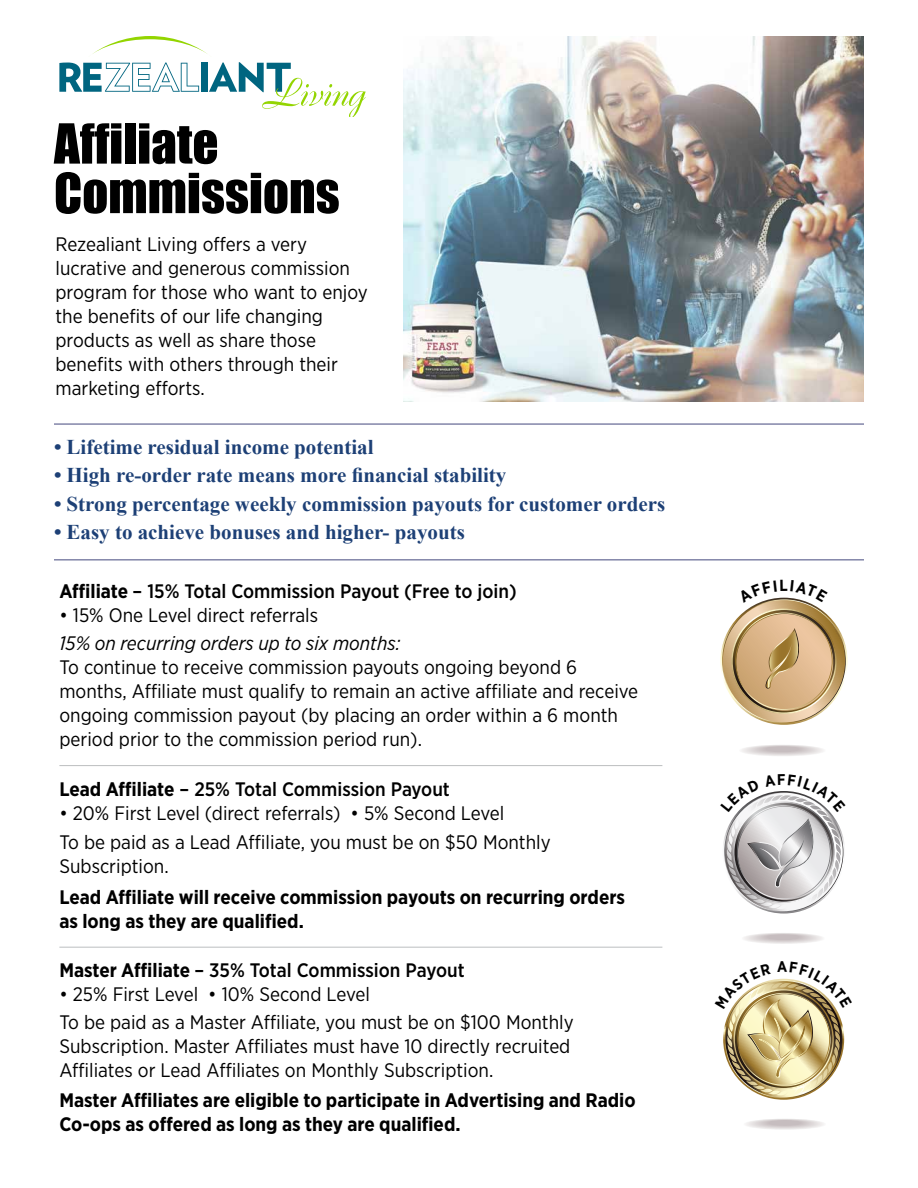
<style>
.page{position:relative;width:918px;height:1188px;background:#fff}
.page>*{position:absolute;margin:0;border:0;box-sizing:border-box;transform-origin:0 0}
.t1{font:51px/49.5px "Impact";color:#000}
.t2{font:700 21px "Times New Roman";color:#1d4076}
.t3{font:19.5px/24px "Gotham Narrow";color:#000}
.t4{font:700 19.5px/24px "Gotham Narrow";color:#000}
.t5{font:500 19.5px "Gotham Narrow";color:#000}
.t6{font:italic 19.5px "Gotham Narrow";color:#000}
.s1{font-weight:700}
</style>
<div class="page">
<img style="left:403px;top:36px;width:461px;height:365px">
<svg style="left:59px;top:36px;width:307px;height:81px"></svg>
<hr style="left:54px;top:559px;width:810px;height:2px;background:#8285a9">
<hr style="left:54px;top:423px;width:810px;height:2px;background:#8285a9">
<svg style="left:720px;top:598px;width:128px;height:127px"></svg>
<svg style="left:723px;top:600px;width:122px;height:122px"></svg>
<svg style="left:731px;top:609px;width:106px;height:105px;background:#cdac80"></svg>
<div style="left:740px;top:745px;width:85px;height:11px;background:#faf9f9;border-radius:50%"></div>
<div style="left:741px;top:745px;width:82px;height:11px;background:#f6f4f4;border-radius:50%"></div>
<div style="left:743px;top:745px;width:79px;height:11px;background:#f3f0f0;border-radius:50%"></div>
<div style="left:744px;top:745px;width:76px;height:10px;background:#f0eded;border-radius:50%"></div>
<div style="left:746px;top:745px;width:72px;height:10px;background:#ece9e9;border-radius:50%"></div>
<div style="left:747px;top:745px;width:71px;height:10px;background:#e3dfdf;border-radius:50%"></div>
<div style="left:747px;top:746px;width:70px;height:9px;background:#eae6e6;border-radius:50%"></div>
<div style="left:749px;top:746px;width:66px;height:8px;background:#e6e2e2;border-radius:50%"></div>
<div style="left:751px;top:746px;width:63px;height:8px;background:#e2ddde;border-radius:50%"></div>
<div style="left:753px;top:746px;width:59px;height:8px;background:#dfd9da;border-radius:50%"></div>
<div style="left:755px;top:746px;width:55px;height:7px;background:#dbd5d6;border-radius:50%"></div>
<div style="left:757px;top:746px;width:51px;height:7px;background:#d7d1d2;border-radius:50%"></div>
<div style="left:757px;top:746px;width:50px;height:7px;background:#d6d0d1;border-radius:50%"></div>
<div style="left:759px;top:746px;width:47px;height:7px;background:#cec6c7;border-radius:50%"></div>
<div style="left:759px;top:747px;width:46px;height:6px;background:#d3cccd;border-radius:50%"></div>
<div style="left:761px;top:747px;width:42px;height:5px;background:#d0c8c9;border-radius:50%"></div>
<div style="left:763px;top:747px;width:38px;height:5px;background:#ccc4c5;border-radius:50%"></div>
<div style="left:764px;top:747px;width:37px;height:5px;background:#cbc3c5;border-radius:50%"></div>
<hr style="left:767px;top:747px;width:31px;height:4px;background:#c6bdbf;border-radius:50%">
<div style="left:742px;top:933px;width:82px;height:11px;background:#fbfafa;border-radius:50%"></div>
<div style="left:743px;top:933px;width:80px;height:11px;background:#f7f6f6;border-radius:50%"></div>
<div style="left:744px;top:933px;width:79px;height:11px;background:#f6f4f4;border-radius:50%"></div>
<div style="left:744px;top:933px;width:78px;height:10px;background:#f5f3f3;border-radius:50%"></div>
<div style="left:746px;top:933px;width:75px;height:10px;background:#f2efef;border-radius:50%"></div>
<div style="left:748px;top:933px;width:71px;height:10px;background:#eeebeb;border-radius:50%"></div>
<div style="left:749px;top:933px;width:69px;height:10px;background:#e3e0e0;border-radius:50%"></div>
<div style="left:749px;top:934px;width:68px;height:9px;background:#eae6e6;border-radius:50%"></div>
<div style="left:750px;top:934px;width:66px;height:8px;background:#e8e4e4;border-radius:50%"></div>
<div style="left:752px;top:934px;width:62px;height:8px;background:#e4e0e0;border-radius:50%"></div>
<div style="left:754px;top:934px;width:59px;height:8px;background:#e1dcdd;border-radius:50%"></div>
<div style="left:756px;top:934px;width:55px;height:7px;background:#ded8d9;border-radius:50%"></div>
<div style="left:757px;top:934px;width:52px;height:7px;background:#dad4d5;border-radius:50%"></div>
<div style="left:758px;top:934px;width:51px;height:7px;background:#d9d3d4;border-radius:50%"></div>
<div style="left:760px;top:934px;width:47px;height:7px;background:#d5cfd0;border-radius:50%"></div>
<div style="left:761px;top:934px;width:45px;height:6px;background:#cec6c7;border-radius:50%"></div>
<div style="left:761px;top:935px;width:44px;height:5px;background:#d3cccd;border-radius:50%"></div>
<div style="left:763px;top:935px;width:40px;height:5px;background:#cfc7c8;border-radius:50%"></div>
<div style="left:765px;top:935px;width:36px;height:5px;background:#cbc3c5;border-radius:50%"></div>
<div style="left:766px;top:935px;width:35px;height:5px;background:#cbc2c4;border-radius:50%"></div>
<hr style="left:767px;top:935px;width:32px;height:4px;background:#c8bfc1;border-radius:50%">
<hr style="left:768px;top:935px;width:31px;height:4px;background:#c7bec0;border-radius:50%">
<div style="left:744px;top:1119px;width:82px;height:11px;background:#fbfafa;border-radius:50%"></div>
<div style="left:745px;top:1119px;width:80px;height:10px;background:#f9f7f7;border-radius:50%"></div>
<div style="left:745px;top:1119px;width:79px;height:10px;background:#f7f6f6;border-radius:50%"></div>
<div style="left:747px;top:1119px;width:76px;height:10px;background:#f4f2f1;border-radius:50%"></div>
<div style="left:748px;top:1119px;width:73px;height:10px;background:#f1eeee;border-radius:50%"></div>
<div style="left:749px;top:1119px;width:72px;height:10px;background:#e9e6e6;border-radius:50%"></div>
<div style="left:752px;top:1119px;width:66px;height:9px;background:#e2dedf;border-radius:50%"></div>
<div style="left:752px;top:1120px;width:65px;height:8px;background:#e8e4e4;border-radius:50%"></div>
<div style="left:754px;top:1120px;width:61px;height:8px;background:#e4e0e0;border-radius:50%"></div>
<div style="left:755px;top:1120px;width:60px;height:8px;background:#ded8d9;border-radius:50%"></div>
<div style="left:756px;top:1120px;width:58px;height:7px;background:#e0dbdc;border-radius:50%"></div>
<div style="left:758px;top:1120px;width:54px;height:7px;background:#ddd7d8;border-radius:50%"></div>
<div style="left:760px;top:1120px;width:50px;height:7px;background:#d9d3d4;border-radius:50%"></div>
<div style="left:762px;top:1120px;width:46px;height:6px;background:#d5cecf;border-radius:50%"></div>
<div style="left:764px;top:1120px;width:42px;height:6px;background:#cbc3c5;border-radius:50%"></div>
<div style="left:764px;top:1121px;width:41px;height:5px;background:#d0c9ca;border-radius:50%"></div>
<div style="left:766px;top:1121px;width:37px;height:5px;background:#cdc5c6;border-radius:50%"></div>
<hr style="left:768px;top:1121px;width:34px;height:4px;background:#cac1c3;border-radius:50%">
<hr style="left:770px;top:1121px;width:30px;height:4px;background:#c6bdbf;border-radius:50%">
<hr style="left:59px;top:765px;width:603px;height:1px;background:#bcbec0">
<hr style="left:59px;top:947px;width:603px;height:1px;background:#bcbec0">
<svg style="left:759px;top:597px;width:50px;height:6px"></svg>
<svg style="left:723px;top:791px;width:121px;height:119px"></svg>
<svg style="left:723px;top:978px;width:122px;height:122px"></svg>
<h1 class="t1" style="left:54px;top:118px;width:287px">Affiliate<br>Commissions</h1>
<p class="t3" style="left:56px;top:232px;width:314px">Rezealiant Living offers a very lucrative and generous commission program for those who want to enjoy the benefits of our life changing products as well as share those benefits with others through their marketing efforts.</p>
<p class="t2" style="left:54px;top:432px;width:321px">• Lifetime residual income potential</p>
<p class="t2" style="left:54px;top:461px;width:454px">• High re-order rate means more financial stability</p>
<p class="t2" style="left:54px;top:489px;width:613px">• Strong percentage weekly commission payouts for customer orders</p>
<p class="t2" style="left:54px;top:518px;width:412px">• Easy to achieve bonuses and higher- payouts</p>
<p class="t5" style="left:59px;top:578px;width:459px"><span class="s1">Affiliate</span> – 15% Total Commission Payout (Free to join)</p>
<p class="t3" style="left:59px;top:602px;width:260px">• 15% One Level direct referrals</p>
<p class="t6" style="left:59px;top:631px;width:342px">15% on recurring orders up to six months:</p>
<p class="t3" style="left:59px;top:655px;width:580px">To continue to receive commission payouts ongoing beyond 6 months, Affiliate must qualify to remain an active affiliate and receive ongoing commission payout (by placing an order within a 6 month period prior to the commission period run).</p>
<p class="t5" style="left:59px;top:777px;width:392px"><span class="s1">Lead Affiliate</span> – 25% Total Commission Payout</p>
<p class="t3" style="left:59px;top:799px;width:493px;line-height:28.5px">• 20% First Level (direct referrals) • 5% Second Level<br>To be paid as a Lead Affiliate, you must be on $50 Monthly</p>
<p class="t3" style="left:59px;top:854px;width:111px">Subscription.</p>
<p class="t4" style="left:59px;top:885px;width:567px">Lead Affiliate will receive commission payouts on recurring orders as long as they are qualified.</p>
<p class="t5" style="left:59px;top:958px;width:407px"><span class="s1">Master Affiliate</span> – 35% Total Commission Payout</p>
<p class="t3" style="left:59px;top:979px;width:516px;line-height:28.5px">• 25% First Level • 10% Second Level<br>To be paid as a Master Affiliate, you must be on $100 Monthly</p>
<p class="t3" style="left:59px;top:1034px;width:513px">Subscription. Master Affiliates must have 10 directly recruited<br>Affiliates or Lead Affiliates on Monthly Subscription.</p>
<p class="t4" style="left:59px;top:1088px;width:578px">Master Affiliates are eligible to participate in Advertising and Radio<br>Co-ops as offered as long as they are qualified.</p>
</div>
